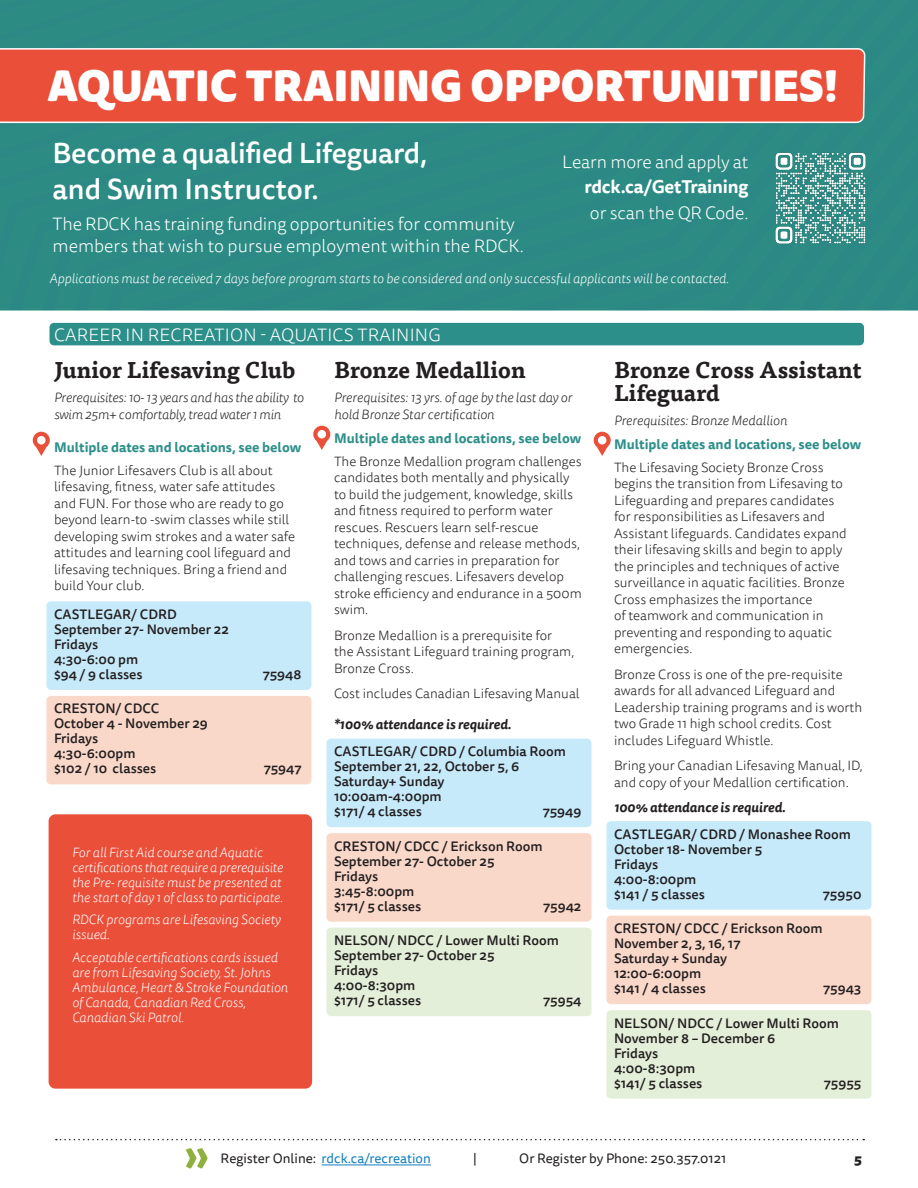
<style>
.page{position:relative;width:918px;height:1188px;background:#fff}
.page>*{position:absolute;margin:0;border:0;box-sizing:border-box;transform-origin:0 0}
.heading_36{font:900 42px "Tisa Sans Pro";color:#fff}
.t1{font:500 28.5px/36px "Tisa Sans Pro";letter-spacing:-.01em;color:#fff}
.LG_Program_Title{font:700 22.5px/22.5px "Tisa Pro";color:#231f20}
.LG_Section_training{font:300 18px/25.5px "Tisa Sans Pro";color:#fff}
.LG_Program_Description{font:300 13.5px/16.5px "Tisa Sans Pro";color:#231f20}
.no_class{font:italic 300 13.5px/15px "Tisa Sans Pro";color:#fff}
.Castlegar{font:500 13.5px/15px "Tisa Sans Pro";color:#231f20}
.Crreston_copy{font:500 13.5px/15px "Tisa Sans Pro";color:#231f20}
.Nelson{font:500 13.5px/15px "Tisa Sans Pro";color:#231f20}
.Multiple_Locations{font:700 13.5px "Tisa Sans Pro";color:#2d8f8a}
.LG_age_location_instructor{font:italic 300 13.5px/16.5px "Tisa Sans Pro";color:#231f20}
.Multiple_Locations-2{font:italic 300 13.5px/16.5px "Tisa Sans Pro";letter-spacing:-.01em;color:#231f20}
.no_class-2{font:italic 700 13.5px "Tisa Sans Pro";color:#231f20}
.t2{font:13.5px "Tisa Sans Pro";color:#167fbc}
.t3{font:13.5px "Tisa Sans Pro";color:#231f20}
.t4{font:800 13.5px "Tisa Sans Pro";color:#231f20}
.s1{font-weight:700}
.s2{color:#231f20}
</style>
<div class="page">
<svg style="left:56px;top:1139px;width:808px;height:1px"></svg>
<hr style="left:322px;top:1164px;width:109px;height:1px;background:#167fbc">
<svg style="left:186px;top:1148px;width:22px;height:21px"></svg>
<div style="left:4px;top:0;width:35px;height:310px;background:#2c8c84"></div>
<div style="left:39px;top:0;width:35px;height:310px;background:#2c8c84"></div>
<div style="left:74px;top:0;width:34px;height:310px;background:#2c8c84"></div>
<div style="left:108px;top:0;width:34px;height:310px;background:#2c8c84"></div>
<div style="left:142px;top:0;width:34px;height:310px;background:#2c8c84"></div>
<div style="left:176px;top:0;width:33px;height:310px;background:#2c8c84"></div>
<div style="left:209px;top:0;width:32px;height:310px;background:#2c8c84"></div>
<div style="left:241px;top:0;width:33px;height:310px;background:#2c8c84"></div>
<div style="left:274px;top:0;width:31px;height:310px;background:#2c8c84"></div>
<div style="left:305px;top:0;width:613px;height:310px;background:#2c8c84"></div>
<div style="left:337px;top:19px;width:581px;height:291px;background:#2c8c84"></div>
<div style="left:368px;top:58px;width:550px;height:252px;background:#2c8c84"></div>
<div style="left:398px;top:99px;width:520px;height:211px;background:#2c8c84"></div>
<div style="left:428px;top:141px;width:490px;height:169px;background:#2c8c84"></div>
<div style="left:458px;top:185px;width:460px;height:125px;background:#2c8c84"></div>
<div style="left:487px;top:231px;width:431px;height:79px;background:#2c8a84"></div>
<svg style="left:0;top:47px;width:866px;height:77px;background:#e45743"></svg>
<img style="left:773px;top:151px;width:95px;height:94px">
<div style="left:49px;top:814px;width:263px;height:275px;background:#e94f39;border-radius:7px"></div>
<svg style="left:33px;top:432px;width:17px;height:24px"></svg>
<svg style="left:313px;top:426px;width:17px;height:24px"></svg>
<svg style="left:594px;top:432px;width:17px;height:24px"></svg>
<div style="left:50px;top:323px;width:814px;height:22px;background:#2d8f8a;border-radius:4px"></div>
<div style="left:46px;top:601px;width:266px;height:89px;background:#c6eafa;border-radius:4px"></div>
<div style="left:46px;top:696px;width:266px;height:88px;background:#fad8c9;border-radius:4px"></div>
<div style="left:327px;top:739px;width:265px;height:88px;background:#c6eafa;border-radius:4px"></div>
<div style="left:327px;top:833px;width:265px;height:89px;background:#fad8c9;border-radius:4px"></div>
<div style="left:327px;top:928px;width:265px;height:88px;background:#e3efd9;border-radius:4px"></div>
<div style="left:606px;top:821px;width:266px;height:89px;background:#c6eafa;border-radius:4px"></div>
<div style="left:606px;top:916px;width:266px;height:88px;background:#fad8c9;border-radius:4px"></div>
<div style="left:606px;top:1010px;width:266px;height:89px;background:#e3efd9;border-radius:4px"></div>
<p class="heading_36" style="left:48px;top:52px;width:792px">AQUATIC TRAINING OPPORTUNITIES!</p>
<p class="t1" style="left:53px;top:135px;width:376px">Become a qualified Lifeguard, and Swim Instructor.</p>
<p class="LG_Section_training" style="left:53px;top:214px;width:473px;line-height:21.6px">The RDCK has training funding opportunities for community members that wish to pursue employment within the RDCK.</p>
<p class="no_class" style="left:50px;top:271px;width:681px">Applications must be received 7 days before program starts to be considered and only successful applicants will be contacted.</p>
<p class="LG_Section_training" style="left:562px;top:149px;width:188px;text-align:right">Learn more and apply at <span class="s1">rdck.ca/GetTraining<br></span>or scan the QR Code.</p>
<p class="LG_Section_training" style="left:54px;top:322px;width:388px">CAREER IN RECREATION - AQUATICS TRAINING</p>
<p class="LG_Program_Title" style="left:54px;top:358px;width:243px">Junior Lifesaving Club</p>
<p class="Multiple_Locations-2" style="left:54px;top:390px;width:251px">Prerequisites: 10- 13 years and has the ability to swim 25m+ comfortably, tread water 1 min</p>
<p class="Multiple_Locations" style="left:54px;top:437px;width:249px">Multiple dates and locations, see below</p>
<p class="LG_Program_Description" style="left:54px;top:462px;width:243px">The Junior Lifesavers Club is all about lifesaving, fitness, water safe attitudes and FUN. For those who are ready to go beyond learn-to -swim classes while still developing swim strokes and a water safe attitudes and learning cool lifeguard and lifesaving techniques. Bring a friend and build Your club.</p>
<p class="Castlegar" style="left:54px;top:607px;width:176px">CASTLEGAR/ CDRD<br>September 27- November 22<br>Fridays<br>4:30-6:00 pm<br>$94 / 9 classes</p>
<p class="LG_Program_Title" style="left:334px;top:358px;width:193px">Bronze Medallion</p>
<p class="LG_age_location_instructor" style="left:334px;top:390px;width:240px">Prerequisites: 13 yrs. of age by the last day or hold Bronze Star certification</p>
<p class="Multiple_Locations" style="left:334px;top:428px;width:249px">Multiple dates and locations, see below</p>
<p class="LG_Program_Description" style="left:334px;top:453px;width:249px">The Bronze Medallion program challenges candidates both mentally and physically to build the judgement, knowledge, skills and fitness required to perform water rescues. Rescuers learn self-rescue techniques, defense and release methods, and tows and carries in preparation for challenging rescues. Lifesavers develop stroke efficiency and endurance in a 500m swim.</p>
<p class="LG_Program_Description" style="left:334px;top:627px;width:242px">Bronze Medallion is a prerequisite for the Assistant Lifeguard training program,<br>Bronze Cross.</p>
<p class="LG_Program_Description" style="left:334px;top:686px;width:247px">Cost includes Canadian Lifesaving Manual</p>
<p class="no_class-2" style="left:334px;top:714px;width:179px">*100% attendance is required.</p>
<p class="Castlegar" style="left:334px;top:744px;width:233px">CASTLEGAR/ CDRD / Columbia Room<br>September 21, 22, October 5, 6<br>Saturday+ Sunday<br>10:00am-4:00pm<br>$171/ 4 classes</p>
<p class="Castlegar" style="left:263px;top:667px;width:40px">75948</p>
<p class="Crreston_copy" style="left:54px;top:701px;width:155px">CRESTON/ CDCC<br>October 4 - November 29<br>Fridays<br>4:30-6:00pm<br>$102 / 10 classes</p>
<p class="Crreston_copy" style="left:264px;top:761px;width:39px">75947</p>
<p class="Castlegar" style="left:543px;top:804px;width:40px">75949</p>
<p class="no_class" style="left:72px;top:845px;width:213px">For all First Aid course and Aquatic certifications that require a prerequisite the Pre- requisite must be presented at the start of day 1 of class to participate.</p>
<p class="no_class" style="left:72px;top:912px;width:210px">RDCK programs are Lifesaving Society issued.</p>
<p class="no_class" style="left:72px;top:950px;width:218px">Acceptable certifications cards issued are from Lifesaving Society, St. Johns Ambulance, Heart &amp; Stroke Foundation of Canada, Canadian Red Cross, Canadian Ski Patrol.</p>
<p class="Crreston_copy" style="left:334px;top:839px;width:210px">CRESTON/ CDCC / Erickson Room<br>September 27- October 25<br>Fridays<br>3:45-8:00pm<br>$171/ 5 classes</p>
<p class="Crreston_copy" style="left:543px;top:899px;width:40px">75942</p>
<p class="Nelson" style="left:334px;top:933px;width:226px">NELSON/ NDCC / Lower Multi Room<br>September 27- October 25<br>Fridays<br>4:00-8:30pm<br>$171/ 5 classes</p>
<p class="Nelson" style="left:543px;top:993px;width:40px">75954</p>
<p class="LG_Program_Title" style="left:614px;top:358px;width:249px">Bronze Cross Assistant<br>Lifeguard</p>
<p class="LG_age_location_instructor" style="left:614px;top:412px;width:175px">Prerequisites: Bronze Medallion</p>
<p class="Multiple_Locations" style="left:614px;top:434px;width:249px">Multiple dates and locations, see below</p>
<p class="LG_Program_Description" style="left:614px;top:459px;width:234px">The Lifesaving Society Bronze Cross begins the transition from Lifesaving to Lifeguarding and prepares candidates for responsibilities as Lifesavers and Assistant lifeguards. Candidates expand their lifesaving skills and begin to apply the principles and techniques of active surveillance in aquatic facilities. Bronze Cross emphasizes the importance<br>of teamwork and communication in preventing and responding to aquatic emergencies.</p>
<p class="LG_Program_Description" style="left:614px;top:666px;width:250px">Bronze Cross is one of the pre-requisite awards for all advanced Lifeguard and Leadership training programs and is worth two Grade 11 high school credits. Cost includes Lifeguard Whistle.</p>
<p class="LG_Program_Description" style="left:614px;top:758px;width:250px">Bring your Canadian Lifesaving Manual, ID, and copy of your Medallion certification.</p>
<p class="no_class-2" style="left:614px;top:797px;width:173px">100% attendance is required.</p>
<p class="Castlegar" style="left:614px;top:827px;width:238px">CASTLEGAR/ CDRD / Monashee Room<br>October 18- November 5<br>Fridays<br>4:00-8:00pm<br>$141 / 5 classes</p>
<p class="Castlegar" style="left:823px;top:887px;width:40px">75950</p>
<p class="Crreston_copy" style="left:614px;top:921px;width:210px">CRESTON/ CDCC / Erickson Room<br>November 2, 3, 16, 17<br>Saturday + Sunday<br>12:00-6:00pm<br>$141 / 4 classes</p>
<p class="Crreston_copy" style="left:823px;top:981px;width:40px">75943</p>
<p class="Nelson" style="left:614px;top:1016px;width:226px">NELSON/ NDCC / Lower Multi Room<br>November 8 – December 6<br>Fridays<br>4:00-8:30pm<br>$141/ 5 classes</p>
<p class="Nelson" style="left:824px;top:1076px;width:39px">75955</p>
<p class="t2" style="left:221px;top:1149px;width:212px"><span class="s2">Register Online:</span> rdck.ca/recreation</p>
<p class="t3" style="left:473px;top:1149px;width:5px">|</p>
<p class="t3" style="left:519px;top:1149px;width:209px">Or Register by Phone: 250.357.0121</p>
<p class="t4" style="left:854px;top:1149px;width:9px">5</p>
</div>
